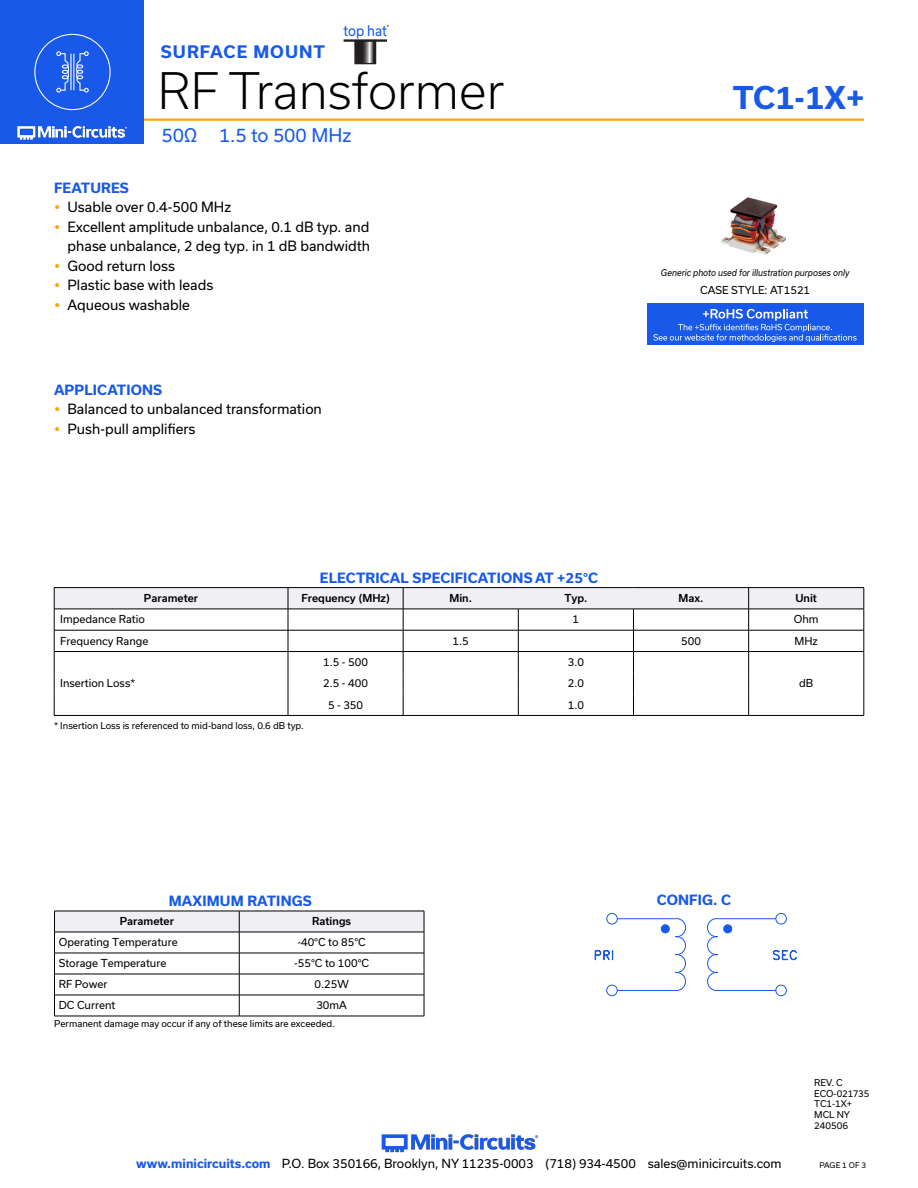
<style>
.page{position:relative;width:918px;height:1188px;background:#fff}
.page>*{position:absolute;margin:0;border:0;box-sizing:border-box;transform-origin:0 0}
.t1{font:300 48px "Usual";color:#000}
.t2{font:700 30px "Usual";color:#1859ea}
.t3{font:18px "Usual";color:#1859ea}
.t4{font:700 16.5px "Usual";letter-spacing:.065em;color:#1859ea}
.t5{font:14.1px "Usual";color:#1859ea;scale:.91 1}
.t6{font:13.5px/19.5px "Usual";color:#000}
.Blue_Headers{font:700 13.5px "Usual";letter-spacing:.015em;color:#1859ea}
.t7{font:12px "Usual";color:#000}
.Table_Body_Left_Justified{font:10.5px "Usual";color:#000}
.Table_Body_Center{font:10.5px "Usual";color:#000}
.Table_Header_Center{font:500 10.5px "Usual";color:#000}
.Case_style_text{font:10.5px "Usual";color:#000}
.Notes{font:9px "Usual";color:#000}
.Generic_photo_text{font:italic 9px "Usual";color:#000;scale:.9 1}
.t8{font:7.5px "Usual";color:#000}
.t9{font:5.4px "Usual";color:#000}
.s1{font-weight:700;color:#1859ea}
</style>
<div class="page">
<hr style="left:131px;top:118px;width:733px;height:3px;background:#ffa300">
<div style="left:0;top:0;width:144px;height:144px;background:#1859ea"></div>
<img style="left:17px;top:120px;width:128px;height:20px">
<div style="left:34px;top:34px;width:77px;height:76px;border:1px solid #fff;border-radius:50%"></div>
<svg style="left:56px;top:51px;width:13px;height:42px"></svg>
<svg style="left:76px;top:51px;width:13px;height:42px"></svg>
<hr style="left:70px;top:54px;width:2px;height:36px;background:#fff">
<hr style="left:73px;top:54px;width:1px;height:36px;background:#fff">
<img style="left:381px;top:1134px;width:158px;height:19px">
<svg style="left:356px;top:42px;width:18px;height:20px"></svg>
<div style="left:354px;top:40px;width:22px;height:24px;border:1px solid #231f20"></div>
<hr style="left:344px;top:39px;width:43px;height:3px;background:#231f20">
<hr style="left:54px;top:587px;width:234px;height:1px;background:#000">
<hr style="left:288px;top:587px;width:115px;height:1px;background:#000">
<hr style="left:403px;top:587px;width:115px;height:1px;background:#000">
<hr style="left:518px;top:587px;width:115px;height:1px;background:#000">
<hr style="left:633px;top:587px;width:116px;height:1px;background:#000">
<hr style="left:749px;top:587px;width:115px;height:1px;background:#000">
<svg style="left:54px;top:588px;width:811px;height:127px"></svg>
<hr style="left:54px;top:715px;width:234px;height:1px;background:#000">
<hr style="left:288px;top:715px;width:115px;height:1px;background:#000">
<hr style="left:403px;top:715px;width:115px;height:1px;background:#000">
<hr style="left:518px;top:715px;width:115px;height:1px;background:#000">
<hr style="left:633px;top:715px;width:116px;height:1px;background:#000">
<hr style="left:749px;top:715px;width:115px;height:1px;background:#000">
<hr style="left:617px;top:990px;width:58px;height:1px;background:#1859ea">
<div style="left:606px;top:985px;width:12px;height:11px;border:1px solid #1859ea;border-radius:50%"></div>
<hr style="left:617px;top:918px;width:58px;height:1px;background:#1859ea">
<svg style="left:674px;top:918px;width:12px;height:73px"></svg>
<div style="left:606px;top:913px;width:12px;height:11px;border:1px solid #1859ea;border-radius:50%"></div>
<svg style="left:594px;top:950px;width:19px;height:11px"></svg>
<hr style="left:718px;top:990px;width:58px;height:1px;background:#1859ea">
<div style="left:775px;top:985px;width:12px;height:11px;border:1px solid #1859ea;border-radius:50%"></div>
<hr style="left:718px;top:918px;width:58px;height:1px;background:#1859ea">
<svg style="left:707px;top:918px;width:12px;height:73px"></svg>
<div style="left:775px;top:913px;width:12px;height:11px;border:1px solid #1859ea;border-radius:50%"></div>
<svg style="left:772px;top:950px;width:25px;height:10px"></svg>
<div style="left:661px;top:925px;width:8px;height:8px;background:#1859ea;border-radius:50%"></div>
<div style="left:661px;top:924px;width:9px;height:9px;border:1px solid #1859ea;border-radius:50%"></div>
<div style="left:724px;top:925px;width:8px;height:8px;background:#1859ea;border-radius:50%"></div>
<div style="left:723px;top:924px;width:9px;height:9px;border:1px solid #1859ea;border-radius:50%"></div>
<img style="left:721px;top:197px;width:64px;height:58px">
<hr style="left:54px;top:1016px;width:185px;height:1px;background:#000">
<hr style="left:239px;top:1016px;width:185px;height:1px;background:#000">
<svg style="left:54px;top:911px;width:371px;height:105px"></svg>
<div style="left:647px;top:303px;width:216px;height:42px;background:#1859ea"></div>
<svg style="left:653px;top:309px;width:204px;height:33px"></svg>
<p class="t4" style="left:161px;top:42px;width:166px">SURFACE MOUNT</p>
<p class="t5" style="left:344px;top:23px;width:49px">top hat</p>
<p class="t9" style="left:387px;top:24px;width:4px">®</p>
<h1 class="t1" style="left:158px;top:63px;width:348px">RF Transformer</h1>
<h3 class="t3" style="left:161px;top:125px;width:192px">50Ω 1.5 to 500 MHz</h3>
<p class="Blue_Headers" style="left:54px;top:180px;width:76px">FEATURES</p>
<p class="t6" style="left:68px;top:198px;width:165px">Usable over 0.4-500 MHz</p>
<p class="t6" style="left:68px;top:217px;width:304px">Excellent amplitude unbalance, 0.1 dB typ. and phase unbalance, 2 deg typ. in 1 dB bandwidth</p>
<p class="t6" style="left:68px;top:256px;width:109px">Good return loss</p>
<p class="t6" style="left:68px;top:276px;width:147px">Plastic base with leads</p>
<p class="t6" style="left:68px;top:295px;width:124px">Aqueous washable</p>
<p class="Blue_Headers" style="left:54px;top:382px;width:110px">APPLICATIONS</p>
<p class="t6" style="left:68px;top:399px;width:256px">Balanced to unbalanced transformation</p>
<p class="t6" style="left:68px;top:419px;width:130px">Push-pull amplifiers</p>
<p class="Blue_Headers" style="left:320px;top:570px;width:280px">ELECTRICAL SPECIFICATIONS AT +25°C</p>
<h2 class="t2" style="left:733px;top:80px;width:133px">TC1-1X+</h2>
<p class="Generic_photo_text" style="left:661px;top:268px;width:211px">Generic photo used for illustration purposes only</p>
<p class="Case_style_text" style="left:700px;top:284px;width:112px">CASE STYLE: AT1521</p>
<p class="Table_Header_Center" style="left:144px;top:592px;width:56px">Parameter</p>
<p class="Table_Header_Center" style="left:301px;top:592px;width:90px">Frequency (MHz)</p>
<p class="Table_Header_Center" style="left:449px;top:592px;width:24px">Min.</p>
<p class="Table_Header_Center" style="left:564px;top:592px;width:25px">Typ.</p>
<p class="Table_Header_Center" style="left:679px;top:592px;width:26px">Max.</p>
<p class="Table_Header_Center" style="left:795px;top:592px;width:23px">Unit</p>
<p class="Table_Body_Left_Justified" style="left:60px;top:614px;width:86px">Impedance Ratio</p>
<p class="Table_Body_Center" style="left:573px;top:614px;width:8px">1</p>
<p class="Table_Body_Center" style="left:794px;top:614px;width:26px">Ohm</p>
<p class="Table_Body_Left_Justified" style="left:60px;top:635px;width:90px">Frequency Range</p>
<p class="Table_Body_Center" style="left:453px;top:635px;width:18px">1.5</p>
<p class="Table_Body_Center" style="left:681px;top:635px;width:21px">500</p>
<p class="Table_Body_Center" style="left:795px;top:635px;width:25px">MHz</p>
<p class="Table_Body_Left_Justified" style="left:60px;top:677px;width:77px">Insertion Loss*</p>
<p class="Table_Body_Center" style="left:323px;top:656px;width:46px">1.5 - 500</p>
<p class="Table_Body_Center" style="left:568px;top:656px;width:18px">3.0</p>
<p class="Table_Body_Center" style="left:323px;top:677px;width:46px">2.5 - 400</p>
<p class="Table_Body_Center" style="left:568px;top:677px;width:18px">2.0</p>
<p class="Table_Body_Center" style="left:799px;top:677px;width:16px">dB</p>
<p class="Table_Body_Center" style="left:328px;top:699px;width:37px">5 - 350</p>
<p class="Table_Body_Center" style="left:568px;top:699px;width:18px">1.0</p>
<p class="Notes" style="left:54px;top:720px;width:251px">* Insertion Loss is referenced to mid-band loss, 0.6 dB typ.</p>
<p class="Blue_Headers" style="left:169px;top:893px;width:145px">MAXIMUM RATINGS</p>
<p class="Table_Header_Center" style="left:120px;top:915px;width:56px">Parameter</p>
<p class="Table_Header_Center" style="left:312px;top:915px;width:41px">Ratings</p>
<p class="Table_Body_Left_Justified" style="left:59px;top:936px;width:120px">Operating Temperature</p>
<p class="Table_Body_Center" style="left:298px;top:936px;width:70px">-40°C to 85°C</p>
<p class="Table_Body_Left_Justified" style="left:59px;top:957px;width:109px">Storage Temperature</p>
<p class="Table_Body_Center" style="left:294px;top:957px;width:76px">-55°C to 100°C</p>
<p class="Table_Body_Left_Justified" style="left:59px;top:978px;width:50px">RF Power</p>
<p class="Table_Body_Center" style="left:315px;top:978px;width:36px">0.25W</p>
<p class="Table_Body_Left_Justified" style="left:59px;top:999px;width:58px">DC Current</p>
<p class="Table_Body_Center" style="left:316px;top:999px;width:32px">30mA</p>
<p class="Notes" style="left:54px;top:1019px;width:282px">Permanent damage may occur if any of these limits are exceeded.</p>
<p class="Blue_Headers" style="left:657px;top:892px;width:76px">CONFIG. C</p>
<p class="Notes" style="left:814px;top:1077px;width:30px">REV. C</p>
<p class="Notes" style="left:814px;top:1088px;width:57px">ECO-021735</p>
<p class="Notes" style="left:814px;top:1099px;width:40px">TC1-1X+</p>
<p class="Notes" style="left:814px;top:1110px;width:37px">MCL NY</p>
<p class="Notes" style="left:814px;top:1120px;width:35px">240506</p>
<p class="t7" style="left:136px;top:1157px;width:647px"><span class="s1">www.minicircuits.com</span> P.O. Box 350166, Brooklyn, NY 11235-0003 (718) 934-4500 sales@minicircuits.com</p>
<p class="t8" style="left:819px;top:1161px;width:48px">PAGE 1 OF 3</p>
</div>
